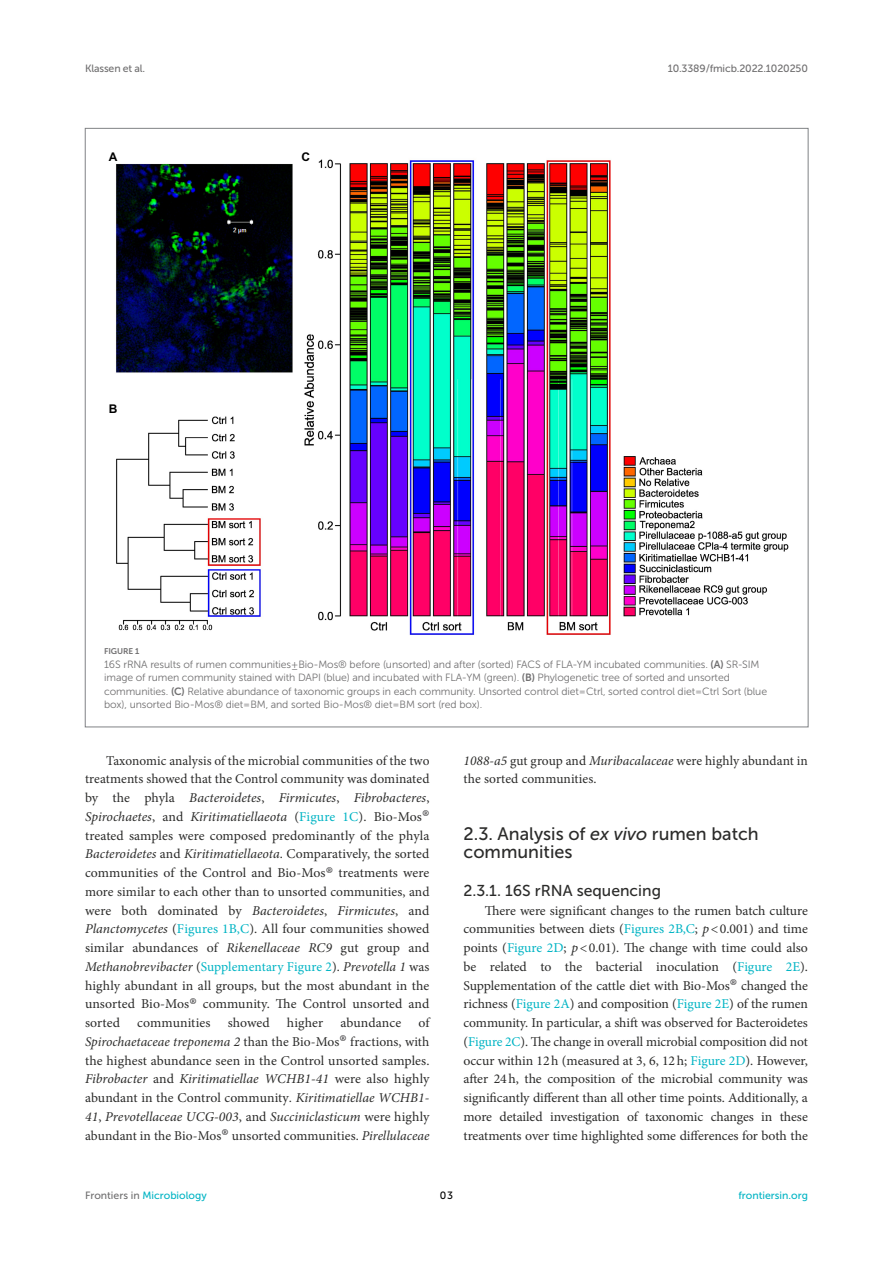
<style>
.page{position:relative;width:893px;height:1263px;background:#fff}
.page>*{position:absolute;margin:0;border:0;box-sizing:border-box;transform-origin:0 0}
.HEAD_2{font:18px/18.8px "Museo Sans 500";color:#2b2b2a}
.HEAD_3_after_HEAD_2{font:15.75px "Museo Sans 500";color:#2b2b2a}
.TEXT{font:13.5px/18.8px "Minion Pro";letter-spacing:.005em;color:#2b2b2a;text-align:justify}
.TEXT_FLUSH{font:13.5px/18.8px "Minion Pro";letter-spacing:-.005em;color:#2b2b2a;text-align:justify}
.t1{font:700 12px "Arial";color:#000}
.FIG_LEG{font:10.5px/13.5px "Museo Sans 300";letter-spacing:-.01em;color:#706f70}
.t2{font:10.5px "Museo Sans 500";letter-spacing:-.015em;color:#706f70}
.t3{font:10.5px "Museo Sans 500";color:#00b4c4}
.t4{font:10.5px "Museo Sans 500";color:#000}
.FIG_HD{font:8.25px "Museo Sans 700";letter-spacing:-.01em;color:#706f70}
.s1{font-family:"Museo Sans 700"}
.s2{font-style:italic}
.s3{color:#00b4c4}
.s4{font-size:22.5px;color:#414042}
.s5{color:#706f70}
</style>
<div class="page">
<img style="left:116px;top:159px;width:673px;height:476px">
<p class="t2" style="left:85px;top:63px;width:62px">Klassen et al.</p>
<p class="t2" style="left:668px;top:63px;width:142px">10.3389/fmicb.2022.1020250</p>
<p class="t1" style="left:109px;top:148px;width:10px">A</p>
<p class="t1" style="left:301px;top:148px;width:10px">C</p>
<p class="t1" style="left:109px;top:400px;width:10px">B</p>
<p class="FIG_HD" style="left:104px;top:646px;width:37px">FIGURE 1</p>
<p class="FIG_LEG" style="left:104px;top:657px;width:664px">16S rRNA results of rumen communities ± Bio-Mos® before (unsorted) and after (sorted) FACS of FLA-YM incubated communities. <span class="s1">(A)</span> SR-SIM image of rumen community stained with DAPI (blue) and incubated with FLA-YM (green). <span class="s1">(B)</span> Phylogenetic tree of sorted and unsorted communities. <span class="s1">(C)</span> Relative abundance of taxonomic groups in each community. Unsorted control diet = Ctrl, sorted control diet = Ctrl Sort (blue box), unsorted Bio-Mos® diet = BM, and sorted Bio-Mos® diet = BM sort (red box).</p>
<p class="TEXT" style="left:85px;top:751px;width:346px;text-indent:21px">Taxonomic analysis of the microbial communities of the two treatments showed that the Control community was dominated by the phyla <span class="s2">Bacteroidetes</span>, <span class="s2">Firmicutes</span>, <span class="s2">Fibrobacteres</span>, <span class="s2">Spirochaetes</span>, and <span class="s2">Kiritimatiellaeota</span> (<span class="s3">Figure 1C</span>). Bio-Mos<span class="s4">® </span>treated samples were composed predominantly of the phyla <span class="s2">Bacteroidetes</span> and <span class="s2">Kiritimatiellaeota</span>. Comparatively, the sorted communities of the Control and Bio-Mos<span class="s4">®</span> treatments were more similar to each other than to unsorted communities, and were both dominated by <span class="s2">Bacteroidetes</span>, <span class="s2">Firmicutes</span>, and <span class="s2">Planctomycetes</span> (<span class="s3">Figures 1B,C</span>). All four communities showed similar abundances of <span class="s2">Rikenellaceae RC9</span> gut group and <span class="s2">Methanobrevibacter</span> (<span class="s3">Supplementary Figure 2</span>). <span class="s2">Prevotella 1</span> was highly abundant in all groups, but the most abundant in the unsorted Bio-Mos<span class="s4">®</span> community. The Control unsorted and sorted</p>
<p class="TEXT" style="left:85px;top:1013px;width:346px;text-indent:333px">of <span class="s2">Spirochaetaceae treponema 2</span> than the Bio-Mos<span class="s4">®</span> fractions, with the highest abundance seen in the Control unsorted samples.<br><span class="s2">Fibrobacter</span> and <span class="s2">Kiritimatiellae WCHB1-41</span> were also highly abundant in the Control community<span class="s2">. Kiritimatiellae WCHB1- 41</span>, <span class="s2">Prevotellaceae UCG-003</span>, and <span class="s2">Succiniclasticum</span> were highly abundant in the Bio-Mos<span class="s4">®</span> unsorted communities. <span class="s2">Pirellulaceae</span></p>
<p class="TEXT" style="left:137px;top:1013px;width:75px">communities</p>
<p class="TEXT" style="left:228px;top:1013px;width:44px">showed</p>
<p class="TEXT" style="left:287px;top:1013px;width:38px">higher</p>
<p class="TEXT" style="left:340px;top:1013px;width:62px">abundance</p>
<p class="TEXT" style="left:463px;top:751px;width:346px"><span class="s2">1088-a5</span> gut group and <span class="s2">Muribacalaceae</span> were highly abundant in the sorted communities.</p>
<p class="HEAD_2" style="left:463px;top:824px;width:297px">2.3. Analysis of <span class="s2">ex vivo</span> rumen batch communities</p>
<p class="HEAD_3_after_HEAD_2" style="left:463px;top:882px;width:199px">2.3.1. 16S rRNA sequencing</p>
<p class="TEXT_FLUSH" style="left:463px;top:901px;width:346px;text-indent:21px">There were significant changes to the rumen batch culture communities between diets (<span class="s3">Figures 2B,C</span>; <span class="s2">p</span>&lt;0.001) and time points (<span class="s3">Figure 2D</span>; <span class="s2">p</span>&lt;0.01). The change with time could also be related to the bacterial inoculation (<span class="s3">Figure 2E</span>).<br>Supplementation of the cattle diet with Bio-Mos<span class="s4">®</span> changed the richness (<span class="s3">Figure 2A</span>) and composition (<span class="s3">Figure 2E</span>) of the rumen community. In particular, a shift was observed for Bacteroidetes (<span class="s3">Figure 2C</span>). The change in overall microbial composition did not occur within 12h (measured at 3, 6, 12h; <span class="s3">Figure 2D</span>). However, after 24h, the composition of the microbial community was significantly different than all other time points. Additionally, a more detailed investigation of taxonomic changes in these treatments over time highlighted some differences for both the</p>
<p class="t3" style="left:85px;top:1190px;width:123px"><span class="s5">Frontiers in</span> Microbiology</p>
<p class="t4" style="left:440px;top:1190px;width:15px">03</p>
<p class="t3" style="left:738px;top:1190px;width:71px">frontiersin.org</p>
</div>
